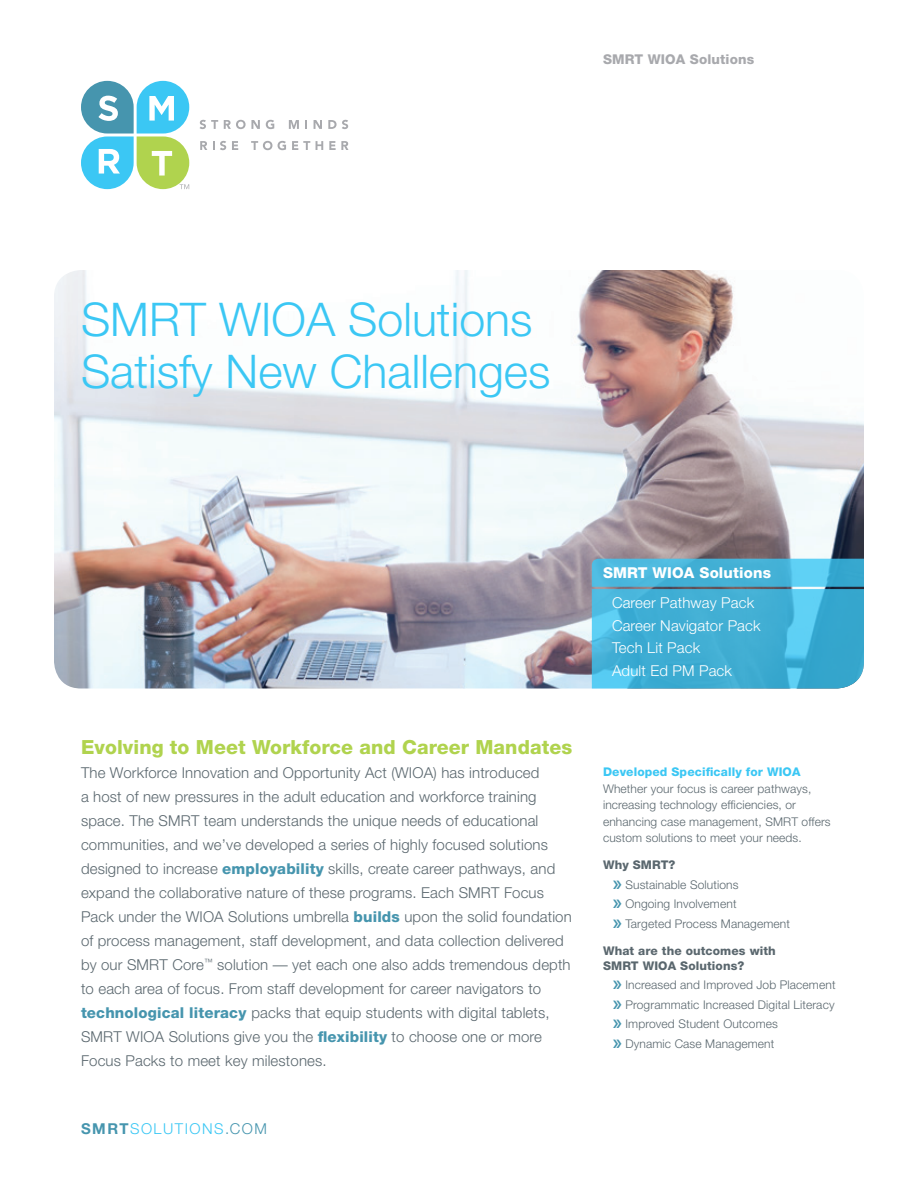
<style>
.page{position:relative;width:918px;height:1188px;background:#fff}
.page>*{position:absolute;margin:0;border:0;box-sizing:border-box;transform-origin:0 0}
.t1{font:300 46.5px/52.5px "Helvetica Neue";color:#3bc7f4}
.t2{font:800 19.5px "Helvetica Neue";letter-spacing:.005em;color:#b0d34e}
.t3{font:300 15px/24px "Helvetica Neue";letter-spacing:.01em;color:#5a676e}
.t4{font:300 15px "Helvetica Neue";letter-spacing:.01em;color:#fff}
.t5{font:300 15px "Helvetica Neue";letter-spacing:.1em;color:#3bc7f4}
.t6{font:800 15px "Helvetica Neue";letter-spacing:.01em;color:#fff}
.t7{font:800 13.5px "Helvetica Neue";letter-spacing:.01em;color:#a8a9ad}
.t8{font:300 12px/16.5px "Helvetica Neue";letter-spacing:.01em;color:#5a676e}
.t9{font:800 12px "Helvetica Neue";letter-spacing:.01em;color:#5a676e}
.t10{font:800 12px "Helvetica Neue";letter-spacing:.01em;color:#3bc7f4}
.s1{font-weight:800;color:#4695ae}
.s2{font-family:"Double Dagger";font-weight:700;color:#4695ae}
.s3{font-weight:700;color:#4695ae}
.s4{color:#4695ae}
</style>
<div class="page">
<img style="left:54px;top:270px;width:810px;height:418px">
<svg style="left:81px;top:81px;width:108px;height:108px"></svg>
<svg style="left:200px;top:120px;width:18px;height:9px"></svg>
<svg style="left:224px;top:120px;width:36px;height:9px"></svg>
<svg style="left:266px;top:120px;width:8px;height:9px"></svg>
<svg style="left:289px;top:120px;width:10px;height:9px"></svg>
<svg style="left:305px;top:120px;width:2px;height:9px"></svg>
<svg style="left:314px;top:120px;width:8px;height:9px"></svg>
<svg style="left:328px;top:120px;width:20px;height:9px"></svg>
<svg style="left:200px;top:141px;width:7px;height:9px"></svg>
<svg style="left:220px;top:141px;width:6px;height:9px"></svg>
<svg style="left:232px;top:141px;width:6px;height:9px"></svg>
<svg style="left:251px;top:141px;width:21px;height:9px"></svg>
<svg style="left:278px;top:141px;width:8px;height:9px"></svg>
<svg style="left:292px;top:141px;width:18px;height:9px"></svg>
<svg style="left:316px;top:141px;width:7px;height:9px"></svg>
<svg style="left:329px;top:141px;width:20px;height:9px"></svg>
<svg style="left:592px;top:559px;width:272px;height:129px;background:#44b0d6"></svg>
<p class="t7" style="left:603px;top:52px;width:153px">SMRT WIOA Solutions</p>
<p class="t1" style="left:81px;top:292px;width:471px">SMRT WIOA Solutions<br>Satisfy New Challenges</p>
<p class="t2" style="left:81px;top:736px;width:493px">Evolving to Meet Workforce and Career Mandates</p>
<p class="t6" style="left:603px;top:564px;width:170px">SMRT WIOA Solutions</p>
<p class="t4" style="left:612px;top:594px;width:144px">Career Pathway Pack</p>
<p class="t4" style="left:612px;top:616px;width:150px">Career Navigator Pack</p>
<p class="t4" style="left:612px;top:639px;width:90px">Tech Lit Pack</p>
<p class="t4" style="left:612px;top:661px;width:122px">Adult Ed PM Pack</p>
<p class="t3" style="left:81px;top:761px;width:492px">The Workforce Innovation and Opportunity Act (WIOA) has introduced<br>a host of new pressures in the adult education and workforce training space. The SMRT team understands the unique needs of educational communities, and we’ve developed a series of highly focused solutions designed to increase <span class="s1">employability</span> skills, create career pathways, and expand the collaborative nature of these programs. Each SMRT Focus Pack under the WIOA Solutions umbrella <span class="s1">builds</span> upon the solid foundation of process management, staff development, and data collection delivered by our SMRT Core<sup>™</sup> solution — yet each one also adds tremendous depth to each area of focus. From staff development for career navigators to <span class="s1">technological literacy</span> packs that equip students with digital tablets, SMRT WIOA Solutions give you the <span class="s1">flexibility</span> to choose one or more Focus Packs to meet key milestones.</p>
<p class="t10" style="left:603px;top:765px;width:199px">Developed Specifically for WIOA</p>
<p class="t8" style="left:603px;top:780px;width:229px">Whether your focus is career pathways, increasing technology efficiencies, or enhancing case management, SMRT offers custom solutions to meet your needs.</p>
<p class="t9" style="left:603px;top:858px;width:74px">Why SMRT?</p>
<p class="t8" style="left:612px;top:876px;width:128px"><span class="s2">&gt;&gt;</span> Sustainable Solutions</p>
<p class="t8" style="left:612px;top:895px;width:126px"><span class="s2">&gt;&gt;</span> Ongoing Involvement</p>
<p class="t8" style="left:612px;top:915px;width:180px"><span class="s2">&gt;&gt;</span> Targeted Process Management</p>
<p class="t9" style="left:603px;top:943px;width:174px">What are the outcomes with</p>
<p class="t9" style="left:603px;top:958px;width:143px">SMRT WIOA Solutions?</p>
<p class="t8" style="left:612px;top:976px;width:225px"><span class="s2">&gt;&gt;</span> Increased and Improved Job Placement</p>
<p class="t8" style="left:612px;top:996px;width:224px"><span class="s2">&gt;&gt;</span> Programmatic Increased Digital Literacy</p>
<p class="t8" style="left:612px;top:1015px;width:167px"><span class="s2">&gt;&gt;</span> Improved Student Outcomes</p>
<p class="t8" style="left:612px;top:1035px;width:164px"><span class="s2">&gt;&gt;</span> Dynamic Case Management</p>
<p class="t5" style="left:81px;top:1119px;width:187px"><span class="s3">SMRT</span>SOLUTIONS<span class="s4">.COM</span></p>
</div>
